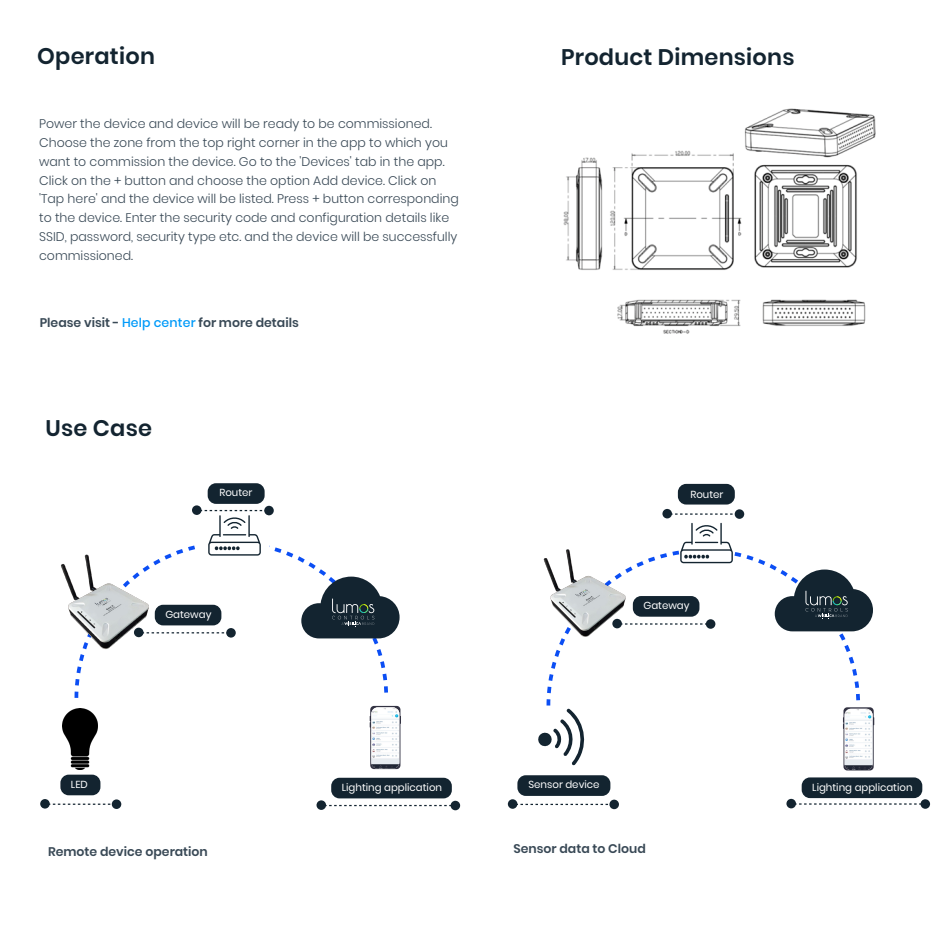
<style>
.page{position:relative;width:938px;height:938px;background:#fff}
.page>*{position:absolute;margin:0;border:0;box-sizing:border-box;transform-origin:0 0}
.t1{font:600 22.5px "Poppins";letter-spacing:.01em;color:#132430}
.t2{font:300 12.5px/18.8px "Poppins";color:#394956}
.t3{font:600 12.5px "Poppins";color:#394956}
.t4{font:10.12px "Poppins";color:#fff}
.s1{font-weight:500;color:#009af9}
</style>
<div class="page">
<img style="left:563px;top:108px;width:313px;height:226px">
<svg style="left:538px;top:709px;width:47px;height:56px"></svg>
<svg style="left:546px;top:550px;width:314px;height:159px"></svg>
<img style="left:543px;top:549px;width:106px;height:97px">
<svg style="left:843px;top:707px;width:31px;height:63px"></svg>
<img style="left:844px;top:708px;width:28px;height:62px">
<svg style="left:681px;top:550px;width:53px;height:16px"></svg>
<svg style="left:680px;top:523px;width:52px;height:40px"></svg>
<svg style="left:74px;top:545px;width:314px;height:153px"></svg>
<img style="left:61px;top:550px;width:114px;height:109px">
<svg style="left:370px;top:706px;width:31px;height:63px"></svg>
<img style="left:371px;top:707px;width:28px;height:61px">
<div style="left:200px;top:514px;width:69px;height:46px;background:linear-gradient(to right,#fff,#fff)"></div>
<img style="left:63px;top:708px;width:35px;height:61px">
<div style="left:208px;top:483px;width:56px;height:21px;background:#132430;border-radius:8px"></div>
<div style="left:678px;top:484px;width:56px;height:20px;background:#132430;border-radius:8px"></div>
<div style="left:155px;top:604px;width:66px;height:21px;background:#132430;border-radius:8px"></div>
<div style="left:633px;top:596px;width:66px;height:20px;background:#132430;border-radius:8px"></div>
<div style="left:331px;top:777px;width:121px;height:21px;background:#132430;border-radius:8px"></div>
<div style="left:517px;top:775px;width:93px;height:20px;background:#132430;border-radius:8px"></div>
<div style="left:60px;top:774px;width:40px;height:21px;background:#132430;border-radius:8px"></div>
<div style="left:801px;top:777px;width:121px;height:21px;background:#132430;border-radius:8px"></div>
<svg style="left:200px;top:510px;width:67px;height:45px"></svg>
<svg style="left:301px;top:576px;width:98px;height:62px"></svg>
<svg style="left:774px;top:569px;width:99px;height:62px"></svg>
<svg style="left:264px;top:505px;width:10px;height:10px"></svg>
<div style="left:192px;top:505px;width:10px;height:10px;background:#132430;border-radius:50%"></div>
<svg style="left:672px;top:513px;width:61px;height:1px"></svg>
<div style="left:734px;top:509px;width:10px;height:10px;background:#132430;border-radius:50%"></div>
<div style="left:662px;top:509px;width:10px;height:9px;background:#132430;border-radius:50%"></div>
<svg style="left:144px;top:632px;width:82px;height:1px"></svg>
<div style="left:226px;top:628px;width:10px;height:9px;background:#132430;border-radius:50%"></div>
<div style="left:134px;top:627px;width:10px;height:10px;background:#132430;border-radius:50%"></div>
<svg style="left:50px;top:803px;width:62px;height:1px"></svg>
<div style="left:112px;top:799px;width:9px;height:10px;background:#132430;border-radius:50%"></div>
<svg style="left:40px;top:798px;width:10px;height:10px"></svg>
<svg style="left:517px;top:803px;width:91px;height:2px"></svg>
<div style="left:609px;top:799px;width:10px;height:10px;background:#132430;border-radius:50%"></div>
<div style="left:507px;top:799px;width:10px;height:9px;background:#132430;border-radius:50%"></div>
<svg style="left:326px;top:804px;width:124px;height:2px"></svg>
<svg style="left:450px;top:800px;width:10px;height:10px"></svg>
<div style="left:316px;top:800px;width:10px;height:10px;background:#132430;border-radius:50%"></div>
<svg style="left:796px;top:803px;width:124px;height:1px"></svg>
<div style="left:920px;top:799px;width:10px;height:9px;background:#132430;border-radius:50%"></div>
<svg style="left:786px;top:798px;width:10px;height:10px"></svg>
<svg style="left:622px;top:623px;width:83px;height:1px"></svg>
<svg style="left:705px;top:619px;width:10px;height:10px"></svg>
<svg style="left:612px;top:618px;width:10px;height:10px"></svg>
<h1 class="t1" style="left:37px;top:43px;width:119px">Operation</h1>
<p class="t2" style="left:39px;top:115px;width:421px">Power the device and device will be ready to be commissioned.<br>Choose the zone from the top right corner in the app to which you want to commission the device. Go to the 'Devices' tab in the app.<br>Click on the + button and choose the option Add device. Click on 'Tap here' and the device will be listed. Press + button corresponding to the device. Enter the security code and configuration details like SSID, password, security type etc. and the device will be successfully commissioned.</p>
<p class="t3" style="left:40px;top:315px;width:261px">Please visit - <span class="s1">Help center</span> for more details</p>
<h1 class="t1" style="left:46px;top:415px;width:108px">Use Case</h1>
<h1 class="t1" style="left:561px;top:44px;width:235px">Product Dimensions</h1>
<p class="t4" style="left:219px;top:487px;width:35px">Router</p>
<p class="t4" style="left:690px;top:488px;width:35px">Router</p>
<p class="t4" style="left:165px;top:608px;width:48px">Gateway</p>
<p class="t4" style="left:643px;top:599px;width:48px">Gateway</p>
<p class="t4" style="left:71px;top:778px;width:18px">LED</p>
<p class="t4" style="left:342px;top:781px;width:102px">Lighting application</p>
<p class="t4" style="left:528px;top:779px;width:73px">Sensor device</p>
<p class="t4" style="left:812px;top:781px;width:102px">Lighting application</p>
<p class="t3" style="left:48px;top:844px;width:161px">Remote device operation</p>
<p class="t3" style="left:513px;top:840px;width:134px">Sensor data to Cloud</p>
</div>
